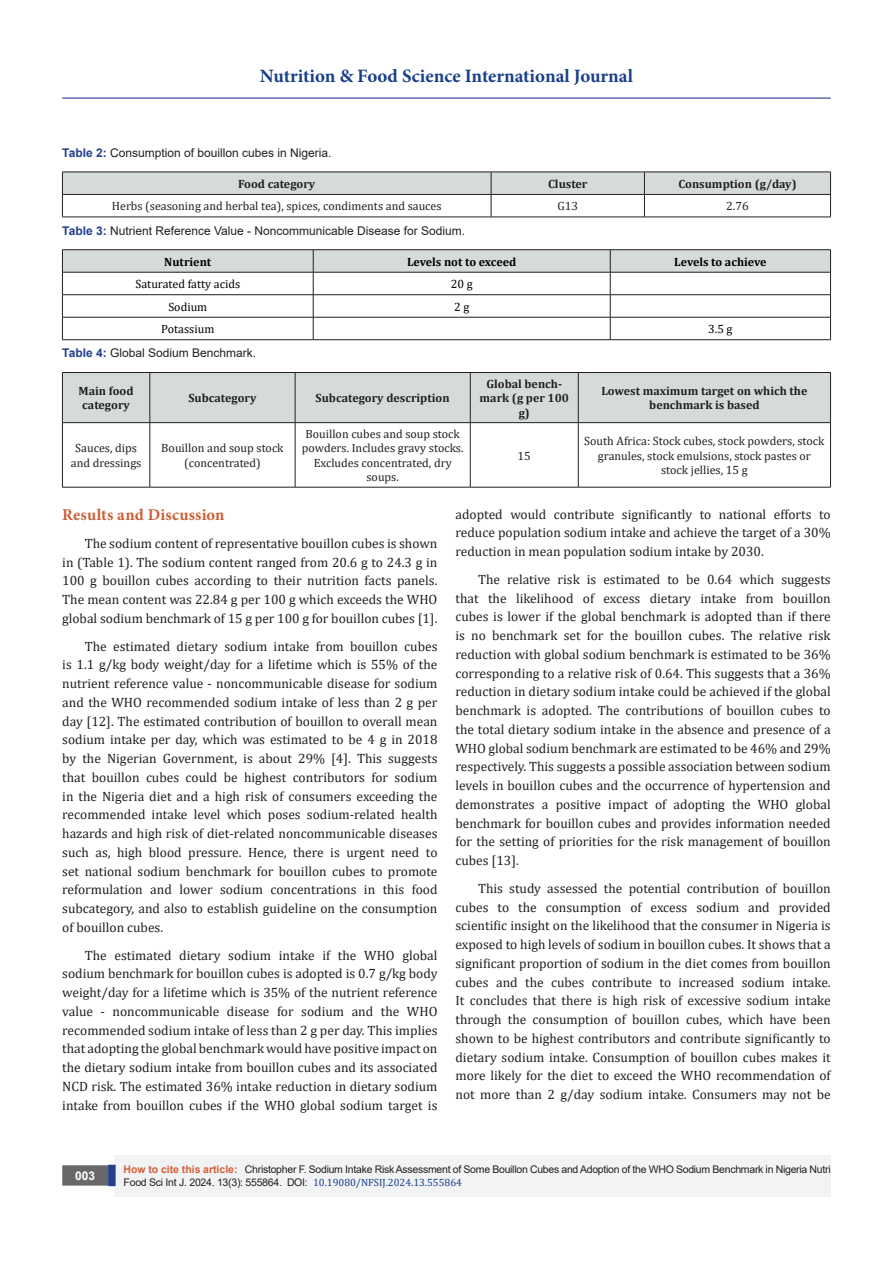
<style>
.page{position:relative;width:893px;height:1263px;background:#fff}
.page>*{position:absolute;margin:0;border:0;box-sizing:border-box;transform-origin:0 0}
.t1{font:700 18.9px "Minion Pro";color:#183f89}
.t2{font:700 16.5px "Minion Pro";letter-spacing:.015em;color:#ca5f37}
.t3{font:13.5px/18.8px "Cambria";color:#231f20;text-align:justify}
.t4{font:12px/14.4px "Cambria";color:#231f20;text-align:center}
.t5{font:700 12px/14.4px "Cambria";color:#231f20;text-align:center}
.t6{font:12px "Arial";color:#231f20}
.t7{font:12px "Cambria";color:#000}
.t8{font:700 12px "Cambria";color:#000}
.t9{font:700 12px "Arial";color:#fff}
.t10{font:10.5px/13.5px "Arial";letter-spacing:-.025em;color:#231f20}
.s1{font-weight:700;color:#253f8e}
.s2{font-weight:700;color:#d55e37}
.s3{font-family:"Cambria";color:#183f89}
</style>
<div class="page">
<div style="left:115px;top:1155px;width:716px;height:41px;background:#f2f3f4"></div>
<div style="left:63px;top:1166px;width:44px;height:19px;background:#68676a"></div>
<div style="left:62px;top:1165px;width:46px;height:20px;border:2px solid #68676a"></div>
<svg style="left:108px;top:1165px;width:8px;height:21px"></svg>
<hr style="left:62px;top:98px;width:769px;height:1px;background:#253f8e">
<svg style="left:62px;top:172px;width:769px;height:45px"></svg>
<hr style="left:62px;top:217px;width:429px;height:1px;background:#231f20">
<hr style="left:491px;top:217px;width:153px;height:1px;background:#231f20">
<hr style="left:644px;top:217px;width:187px;height:1px;background:#231f20">
<hr style="left:62px;top:249px;width:251px;height:1px;background:#231f20">
<hr style="left:313px;top:249px;width:297px;height:1px;background:#231f20">
<hr style="left:610px;top:249px;width:221px;height:1px;background:#231f20">
<svg style="left:62px;top:250px;width:769px;height:89px"></svg>
<hr style="left:62px;top:339px;width:251px;height:1px;background:#231f20">
<hr style="left:313px;top:339px;width:297px;height:1px;background:#231f20">
<hr style="left:610px;top:339px;width:221px;height:1px;background:#231f20">
<div style="left:63px;top:373px;width:767px;height:49px;background:#d5dbdb"></div>
<hr style="left:62px;top:372px;width:88px;height:1px;background:#231f20">
<hr style="left:62px;top:373px;width:1px;height:49px;background:#231f20">
<hr style="left:150px;top:372px;width:145px;height:1px;background:#231f20">
<hr style="left:150px;top:373px;width:1px;height:49px;background:#231f20">
<hr style="left:295px;top:372px;width:175px;height:1px;background:#231f20">
<hr style="left:295px;top:373px;width:1px;height:49px;background:#231f20">
<hr style="left:470px;top:372px;width:108px;height:1px;background:#231f20">
<hr style="left:470px;top:373px;width:1px;height:49px;background:#231f20">
<hr style="left:578px;top:372px;width:253px;height:1px;background:#231f20">
<hr style="left:578px;top:373px;width:1px;height:49px;background:#231f20">
<hr style="left:830px;top:373px;width:1px;height:49px;background:#231f20">
<hr style="left:62px;top:422px;width:88px;height:1px;background:#231f20">
<hr style="left:62px;top:423px;width:1px;height:64px;background:#231f20">
<hr style="left:150px;top:422px;width:145px;height:1px;background:#231f20">
<hr style="left:150px;top:423px;width:1px;height:64px;background:#231f20">
<hr style="left:295px;top:422px;width:175px;height:1px;background:#231f20">
<hr style="left:295px;top:423px;width:1px;height:64px;background:#231f20">
<hr style="left:470px;top:422px;width:108px;height:1px;background:#231f20">
<hr style="left:470px;top:423px;width:1px;height:64px;background:#231f20">
<hr style="left:578px;top:422px;width:253px;height:1px;background:#231f20">
<hr style="left:578px;top:423px;width:1px;height:64px;background:#231f20">
<hr style="left:830px;top:423px;width:1px;height:64px;background:#231f20">
<hr style="left:62px;top:487px;width:88px;height:1px;background:#231f20">
<hr style="left:150px;top:487px;width:145px;height:1px;background:#231f20">
<hr style="left:295px;top:487px;width:175px;height:1px;background:#231f20">
<hr style="left:470px;top:487px;width:108px;height:1px;background:#231f20">
<hr style="left:578px;top:487px;width:253px;height:1px;background:#231f20">
<h1 class="t1" style="left:260px;top:63px;width:375px">Nutrition &amp; Food Science International Journal</h1>
<p class="t6" style="left:62px;top:144px;width:271px"><span class="s1">Table 2:</span> Consumption of bouillon cubes in Nigeria.</p>
<p class="t5" style="left:238px;top:176px;width:79px">Food category</p>
<p class="t5" style="left:548px;top:176px;width:41px">Cluster</p>
<p class="t5" style="left:678px;top:176px;width:120px">Consumption (g/day)</p>
<p class="t4" style="left:112px;top:199px;width:331px">Herbs (seasoning and herbal tea), spices, condiments and sauces</p>
<p class="t4" style="left:557px;top:199px;width:22px">G13</p>
<p class="t4" style="left:726px;top:199px;width:24px">2.76</p>
<p class="t6" style="left:62px;top:222px;width:405px"><span class="s1">Table 3:</span> Nutrient Reference Value - Noncommunicable Disease for Sodium.</p>
<p class="t8" style="left:164px;top:253px;width:48px">Nutrient</p>
<p class="t8" style="left:407px;top:253px;width:111px">Levels not to exceed</p>
<p class="t8" style="left:674px;top:253px;width:94px">Levels to achieve</p>
<p class="t7" style="left:135px;top:277px;width:106px">Saturated fatty acids</p>
<p class="t7" style="left:451px;top:277px;width:23px">20 g</p>
<p class="t7" style="left:168px;top:299px;width:40px">Sodium</p>
<p class="t7" style="left:454px;top:299px;width:17px">2 g</p>
<p class="t7" style="left:161px;top:322px;width:55px">Potassium</p>
<p class="t7" style="left:708px;top:322px;width:26px">3.5 g</p>
<p class="t6" style="left:62px;top:345px;width:195px"><span class="s1">Table 4:</span> Global Sodium Benchmark.</p>
<p class="t5" style="left:79px;top:383px;width:56px">Main food category</p>
<p class="t5" style="left:188px;top:391px;width:70px">Subcategory</p>
<p class="t5" style="left:316px;top:391px;width:136px">Subcategory description</p>
<p class="t5" style="left:480px;top:376px;width:91px">Global bench&shy;mark (g per 100 g)</p>
<p class="t5" style="left:601px;top:383px;width:208px">Lowest maximum target on which the benchmark is based</p>
<p class="t4" style="left:71px;top:441px;width:72px">Sauces, dips and dressings</p>
<p class="t4" style="left:161px;top:441px;width:124px">Bouillon and soup stock (concentrated)</p>
<p class="t4" style="left:302px;top:427px;width:163px">Bouillon cubes and soup stock powders. Includes gravy stocks.<br>Excludes concentrated, dry soups.</p>
<p class="t4" style="left:518px;top:448px;width:15px">15</p>
<p class="t4" style="left:584px;top:434px;width:242px">South Africa: Stock cubes, stock powders, stock granules, stock emulsions, stock pastes or stock jellies, 15 g</p>
<p class="t2" style="left:62px;top:503px;width:164px">Results and Discussion</p>
<p class="t3" style="left:62px;top:534px;width:377px;text-indent:22px">The sodium content of representative bouillon cubes is shown in (Table 1). The sodium content ranged from 20.6 g to 24.3 g in 100 g bouillon cubes according to their nutrition facts panels.<br>The mean content was 22.84 g per 100 g which exceeds the WHO global sodium benchmark of 15 g per 100 g for bouillon cubes [1].</p>
<p class="t3" style="left:62px;top:636px;width:377px;text-indent:22px">The estimated dietary sodium intake from bouillon cubes is 1.1 g/kg body weight/day for a lifetime which is 55% of the nutrient reference value - noncommunicable disease for sodium and the WHO recommended sodium intake of less than 2 g per day [12]. The estimated contribution of bouillon to overall mean sodium intake per day, which was estimated to be 4 g in 2018 by the Nigerian Government, is about 29% [4]. This suggests that bouillon cubes could be highest contributors for sodium in the Nigeria diet and a high risk of consumers exceeding the recommended intake level which poses sodium-related health hazards and high risk of diet-related noncommunicable diseases such as, high blood pressure. Hence, there is urgent need to set national sodium benchmark for bouillon cubes to promote reformulation and lower sodium concentrations in this food subcategory, and also to establish guideline on the consumption of bouillon cubes.</p>
<p class="t3" style="left:62px;top:945px;width:377px;text-indent:22px">The estimated dietary sodium intake if the WHO global sodium benchmark for bouillon cubes is adopted is 0.7 g/kg body weight/day for a lifetime which is 35% of the nutrient reference value - noncommunicable disease for sodium and the WHO recommended sodium intake of less than 2 g per day. This implies that adopting the global benchmark would have positive impact on the dietary sodium intake from bouillon cubes and its associated NCD risk. The estimated 36% intake reduction in dietary sodium intake from bouillon cubes if the WHO global sodium target is</p>
<p class="t3" style="left:455px;top:504px;width:377px">adopted would contribute significantly to national efforts to reduce population sodium intake and achieve the target of a 30% reduction in mean population sodium intake by 2030.</p>
<p class="t3" style="left:455px;top:570px;width:377px;text-indent:22px">The relative risk is estimated to be 0.64 which suggests that the likelihood of excess dietary intake from bouillon cubes is lower if the global benchmark is adopted than if there is no benchmark set for the bouillon cubes. The relative risk reduction with global sodium benchmark is estimated to be 36% corresponding to a relative risk of 0.64. This suggests that a 36% reduction in dietary sodium intake could be achieved if the global benchmark is adopted. The contributions of bouillon cubes to the total dietary sodium intake in the absence and presence of a WHO global sodium benchmark are estimated to be 46% and 29% respectively. This suggests a possible association between sodium levels in bouillon cubes and the occurrence of hypertension and demonstrates a positive impact of adopting the WHO global benchmark for bouillon cubes and provides information needed for the setting of priorities for the risk management of bouillon cubes [13].</p>
<p class="t3" style="left:455px;top:879px;width:377px;text-indent:22px">This study assessed the potential contribution of bouillon cubes to the consumption of excess sodium and provided scientific insight on the likelihood that the consumer in Nigeria is exposed to high levels of sodium in bouillon cubes. It shows that a significant proportion of sodium in the diet comes from bouillon cubes and the cubes contribute to increased sodium intake.<br>It concludes that there is high risk of excessive sodium intake through the consumption of bouillon cubes, which have been shown to be highest contributors and contribute significantly to dietary sodium intake. Consumption of bouillon cubes makes it more likely for the diet to exceed the WHO recommendation of not more than 2 g/day sodium intake. Consumers may not be</p>
<p class="t9" style="left:75px;top:1167px;width:22px">003</p>
<p class="t10" style="left:124px;top:1162px;width:709px"><span class="s2">How to cite this article:</span> Christopher F. Sodium Intake Risk Assessment of Some Bouillon Cubes and Adoption of the WHO Sodium Benchmark in Nigeria Nutri<br>Food Sci Int J. 2024. 13(3): 555864. DOI: <span class="s3">10.19080/NFSIJ.2024.13.555864</span></p>
</div>
